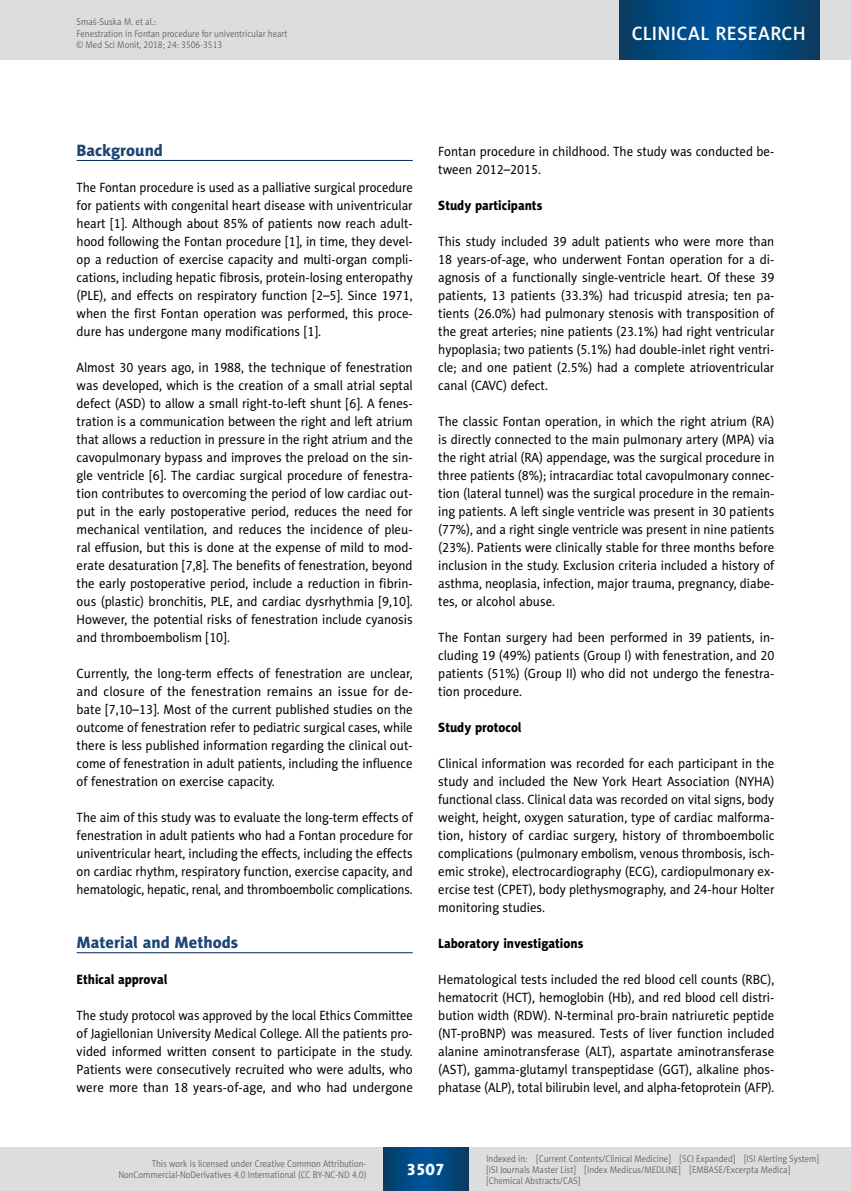
<style>
.page{position:relative;width:851px;height:1191px;background:#fff}
.page>*{position:absolute;margin:0;border:0;box-sizing:border-box;transform-origin:0 0}
.t1{font:19.5px "Naomi Sans EFN Medium";letter-spacing:.015em;color:#fff}
.t2{font:16.5px "Naomi Sans EFN Heavy";color:#1d4574}
.t3{font:16.5px "Naomi Sans EFN Heavy";color:#fff}
.t4{font:13.5px/18px "Naomi Sans EFN";color:#000;text-align:justify;scale:.95 1}
.t5{font:13.5px/18px "Naomi Sans EFN";color:#000;text-align:justify;scale:.94 1}
.t6{font:13.5px/18px "Naomi Sans EFN";color:#000;text-align:justify;scale:.93 1}
.t7{font:13.5px "Naomi Sans EFN Heavy";color:#000;scale:.95 1}
.t8{font:9.75px/11.2px "Naomi Sans EFN Light";color:#58595b;scale:.9 1}
</style>
<div class="page">
<hr style="left:77px;top:160px;width:335px;height:1px;background:#002b5c">
<hr style="left:77px;top:952px;width:335px;height:1px;background:#002b5c">
<div style="left:0;top:1148px;width:850px;height:43px;background:#dcddde"></div>
<svg style="left:383px;top:1147px;width:85px;height:43px;background:#02487f"></svg>
<div style="left:0;top:0;width:850px;height:60px;background:#dcddde"></div>
<svg style="left:619px;top:0;width:200px;height:60px;background:#02487f"></svg>
<p class="t8" style="left:77px;top:16px;width:236px">Smaś-Suska M. et al.:<br>Fenestration in Fontan procedure for univentricular heart © Med Sci Monit, 2018; 24: 3506-3513</p>
<h1 class="t1" style="left:631px;top:22px;width:175px">CLINICAL RESEARCH</h1>
<p class="t2" style="left:77px;top:140px;width:88px">Background</p>
<p class="t5" style="left:77px;top:178px;width:359px">The Fontan procedure is used as a palliative surgical procedure for patients with congenital heart disease with univentricular heart [1]. Although about 85% of patients now reach adult&shy;hood following the Fontan procedure [1], in time, they devel&shy;op a reduction of exercise capacity and multi-organ compli&shy;cations, including hepatic fibrosis, protein-losing enteropathy (PLE), and effects on respiratory function [2–5]. Since 1971, when the first Fontan operation was performed, this proce&shy;dure has undergone many modifications [1].</p>
<p class="t4" style="left:77px;top:358px;width:355px">Almost 30 years ago, in 1988, the technique of fenestration was developed, which is the creation of a small atrial septal defect (ASD) to allow a small right-to-left shunt [6]. A fenes&shy;tration is a communication between the right and left atrium that allows a reduction in pressure in the right atrium and the cavopulmonary bypass and improves the preload on the sin&shy;gle ventricle [6]. The cardiac surgical procedure of fenestra&shy;tion contributes to overcoming the period of low cardiac out&shy;put in the early postoperative period, reduces the need for mechanical ventilation, and reduces the incidence of pleu&shy;ral effusion, but this is done at the expense of mild to mod&shy;erate desaturation [7,8]. The benefits of fenestration, beyond the early postoperative period, include a reduction in fibrin&shy;ous (plastic) bronchitis, PLE, and cardiac dysrhythmia [9,10].<br>However, the potential risks of fenestration include cyanosis and thromboembolism [10].</p>
<p class="t4" style="left:77px;top:664px;width:355px">Currently, the long-term effects of fenestration are unclear, and closure of the fenestration remains an issue for de&shy;bate [7,10–13]. Most of the current published studies on the outcome of fenestration refer to pediatric surgical cases, while there is less published information regarding the clinical out&shy;come of fenestration in adult patients, including the influence of fenestration on exercise capacity.</p>
<p class="t4" style="left:77px;top:808px;width:355px">The aim of this study was to evaluate the long-term effects of fenestration in adult patients who had a Fontan procedure for univentricular heart, including the effects, including the effects on cardiac rhythm, respiratory function, exercise capacity, and hematologic, hepatic, renal, and thromboembolic complications.</p>
<p class="t2" style="left:77px;top:932px;width:163px">Material and Methods</p>
<p class="t7" style="left:77px;top:971px;width:97px">Ethical approval</p>
<p class="t6" style="left:77px;top:1006px;width:363px">The study protocol was approved by the local Ethics Committee of Jagiellonian University Medical College. All the patients pro&shy;vided informed written consent to participate in the study.<br>Patients were consecutively recruited who were adults, who were more than 18 years-of-age, and who had undergone</p>
<p class="t4" style="left:438px;top:142px;width:355px">Fontan procedure in childhood. The study was conducted be&shy;tween 2012–2015.</p>
<p class="t7" style="left:438px;top:197px;width:111px">Study participants</p>
<p class="t4" style="left:438px;top:232px;width:355px">This study included 39 adult patients who were more than 18 years-of-age, who underwent Fontan operation for a di&shy;agnosis of a functionally single-ventricle heart. Of these 39 patients, 13 patients (33.3%) had tricuspid atresia; ten pa&shy;tients (26.0%) had pulmonary stenosis with transposition of the great arteries; nine patients (23.1%) had right ventricular hypoplasia; two patients (5.1%) had double-inlet right ventri&shy;cle; and one patient (2.5%) had a complete atrioventricular canal (CAVC) defect.</p>
<p class="t4" style="left:438px;top:412px;width:355px">The classic Fontan operation, in which the right atrium (RA) is directly connected to the main pulmonary artery (MPA) via the right atrial (RA) appendage, was the surgical procedure in three patients (8%); intracardiac total cavopulmonary connec&shy;tion (lateral tunnel) was the surgical procedure in the remain&shy;ing patients. A left single ventricle was present in 30 patients (77%), and a right single ventricle was present in nine patients (23%). Patients were clinically stable for three months before inclusion in the study. Exclusion criteria included a history of asthma, neoplasia, infection, major trauma, pregnancy, diabe&shy;tes, or alcohol abuse.</p>
<p class="t4" style="left:438px;top:628px;width:355px">The Fontan surgery had been performed in 39 patients, in&shy;cluding 19 (49%) patients (Group I) with fenestration, and 20 patients (51%) (Group II) who did not undergo the fenestra&shy;tion procedure.</p>
<p class="t7" style="left:438px;top:719px;width:89px">Study protocol</p>
<p class="t4" style="left:438px;top:754px;width:355px">Clinical information was recorded for each participant in the study and included the New York Heart Association (NYHA) functional class. Clinical data was recorded on vital signs, body weight, height, oxygen saturation, type of cardiac malforma&shy;tion, history of cardiac surgery, history of thromboembolic complications (pulmonary embolism, venous thrombosis, isch&shy;emic stroke), electrocardiography (ECG), cardiopulmonary ex&shy;ercise test (CPET), body plethysmography, and 24-hour Holter monitoring studies.</p>
<p class="t7" style="left:438px;top:935px;width:154px">Laboratory investigations</p>
<p class="t4" style="left:438px;top:970px;width:355px">Hematological tests included the red blood cell counts (RBC), hematocrit (HCT), hemoglobin (Hb), and red blood cell distri&shy;bution width (RDW). N-terminal pro-brain natriuretic peptide (NT-proBNP) was measured. Tests of liver function included alanine aminotransferase (ALT), aspartate aminotransferase (AST), gamma-glutamyl transpeptidase (GGT), alkaline phos&shy;phatase (ALP), total bilirubin level, and alpha-fetoprotein (AFP).</p>
<p class="t8" style="left:118px;top:1158px;width:277px;text-align:right">This work is licensed under Creative Common Attribution-<br>NonCommercial-NoDerivatives 4.0 International (CC BY-NC-ND 4.0)</p>
<p class="t3" style="left:406px;top:1159px;width:40px">3507</p>
<p class="t8" style="left:486px;top:1152px;width:371px">Indexed in: [Current Contents/Clinical Medicine] [SCI Expanded] [ISI Alerting System] [ISI Journals Master List] [Index Medicus/MEDLINE] [EMBASE/Excerpta Medica] [Chemical Abstracts/CAS]</p>
</div>
